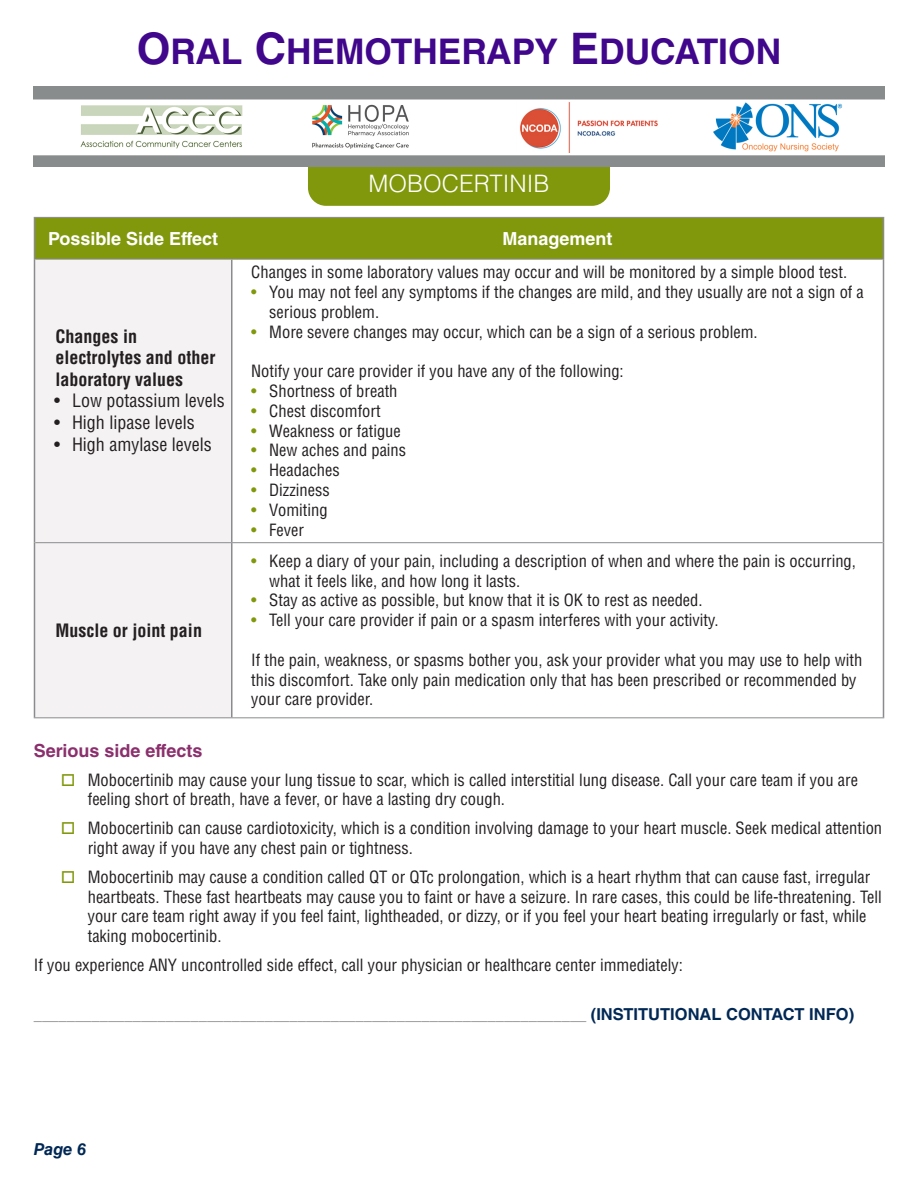
<style>
.page{position:relative;width:918px;height:1188px;background:#fff}
.page>*{position:absolute;margin:0;border:0;box-sizing:border-box;transform-origin:0 0}
.t1{font:700 35.4px "Helvetica LT Std";color:#40068b}
.t2{font:300 24px "Helvetica LT Std";color:#fff}
.table_bold_text{font:700 condensed 18px/21.6px "Helvetica LT Std";color:#231f20}
.table_bold_text-2{font:condensed 18px "Helvetica LT Std";color:#231f20}
.table_column_head{font:700 18px "Helvetica LT Std";color:#fff}
.subhead{font:700 18px "Helvetica LT Std";color:#8b306d}
.table_bullet_point{font:condensed 16.5px/19.8px "Helvetica LT Std";color:#231f20}
.text{font:condensed 16.5px/19.8px "Helvetica LT Std";color:#231f20}
.contact_info_head{font:condensed 16.5px "Helvetica LT Std";color:#8a8b8d}
.text_no_indent{font:condensed 16.5px "Helvetica LT Std";color:#231f20}
.t3{font:italic 700 16.5px "Helvetica LT Std";color:#002855}
.s1{font-size:43.5px}
.s2{color:#81980d}
.s3{font-weight:700;font-stretch:normal;color:#002855}
</style>
<div class="page">
<div style="left:308px;top:139px;width:302px;height:67px;background:#81980d;border-radius:18px"></div>
<img style="left:34px;top:87px;width:850px;height:80px">
<div style="left:35px;top:218px;width:848px;height:41px;background:#81980d"></div>
<div style="left:35px;top:260px;width:196px;height:457px;background:#f5f2f3"></div>
<hr style="left:34px;top:259px;width:1px;height:284px;background:#8a8b8d">
<hr style="left:34px;top:543px;width:1px;height:174px;background:#8a8b8d">
<hr style="left:231px;top:260px;width:1px;height:282px;background:#8a8b8d">
<hr style="left:883px;top:259px;width:1px;height:284px;background:#8a8b8d">
<hr style="left:231px;top:543px;width:1px;height:174px;background:#8a8b8d">
<hr style="left:883px;top:543px;width:1px;height:174px;background:#8a8b8d">
<hr style="left:231px;top:218px;width:1px;height:41px;background:#81980d">
<hr style="left:34px;top:217px;width:198px;height:1px;background:#8a8b8d">
<hr style="left:232px;top:217px;width:652px;height:1px;background:#8a8b8d">
<hr style="left:35px;top:259px;width:197px;height:1px;background:#8a8b8d">
<hr style="left:232px;top:259px;width:651px;height:1px;background:#8a8b8d">
<hr style="left:35px;top:542px;width:197px;height:1px;background:#8a8b8d">
<hr style="left:232px;top:542px;width:651px;height:1px;background:#8a8b8d">
<hr style="left:34px;top:218px;width:1px;height:41px;background:#8a8b8d">
<hr style="left:883px;top:218px;width:1px;height:41px;background:#8a8b8d">
<hr style="left:34px;top:717px;width:198px;height:1px;background:#8a8b8d">
<hr style="left:232px;top:717px;width:652px;height:1px;background:#8a8b8d">
<div style="left:459px;top:100px;width:240px;height:53px;background:#fff"></div>
<img style="left:520px;top:102px;width:138px;height:50px">
<h1 class="t1" style="left:137px;top:30px;width:646px"><span class="s1">O</span>RAL <span class="s1">C</span>HEMOTHERAPY <span class="s1">E</span>DUCATION</h1>
<h2 class="t2" style="left:369px;top:169px;width:182px">MOBOCERTINIB</h2>
<p class="table_column_head" style="left:48px;top:227px;width:172px">Possible Side Effect</p>
<p class="table_column_head" style="left:503px;top:227px;width:112px">Management</p>
<p class="table_bold_text" style="left:56px;top:325px;width:161px">Changes in electrolytes and other laboratory values</p>
<p class="table_bold_text-2" style="left:54px;top:390px;width:172px">• Low potassium levels</p>
<p class="table_bold_text-2" style="left:54px;top:411px;width:142px">• High lipase levels</p>
<p class="table_bold_text-2" style="left:54px;top:433px;width:159px">• High amylase levels</p>
<p class="table_bold_text" style="left:56px;top:619px;width:148px">Muscle or joint pain</p>
<p class="table_bullet_point" style="left:251px;top:262px;width:597px">Changes in some laboratory values may occur and will be monitored by a simple blood test.</p>
<p class="table_bullet_point" style="left:269px;top:282px;width:596px;text-indent:-18px"><span class="s2">•</span> You may not feel any symptoms if the changes are mild, and they usually are not a sign of a serious problem.</p>
<p class="table_bullet_point" style="left:251px;top:322px;width:508px"><span class="s2">•</span> More severe changes may occur, which can be a sign of a serious problem.</p>
<p class="table_bullet_point" style="left:251px;top:361px;width:374px">Notify your care provider if you have any of the following:</p>
<p class="table_bullet_point" style="left:251px;top:381px;width:148px"><span class="s2">•</span> Shortness of breath</p>
<p class="table_bullet_point" style="left:251px;top:401px;width:131px"><span class="s2">•</span> Chest discomfort</p>
<p class="table_bullet_point" style="left:251px;top:421px;width:151px"><span class="s2">•</span> Weakness or fatigue</p>
<p class="table_bullet_point" style="left:251px;top:440px;width:156px"><span class="s2">•</span> New aches and pains</p>
<p class="table_bullet_point" style="left:251px;top:460px;width:90px"><span class="s2">•</span> Headaches</p>
<p class="table_bullet_point" style="left:251px;top:480px;width:80px"><span class="s2">•</span> Dizziness</p>
<p class="table_bullet_point" style="left:251px;top:500px;width:78px"><span class="s2">•</span> Vomiting</p>
<p class="table_bullet_point" style="left:251px;top:520px;width:54px"><span class="s2">•</span> Fever</p>
<p class="table_bullet_point" style="left:269px;top:551px;width:588px;text-indent:-18px"><span class="s2">•</span> Keep a diary of your pain, including a description of when and where the pain is occurring, what it feels like, and how long it lasts.</p>
<p class="table_bullet_point" style="left:251px;top:590px;width:453px"><span class="s2">•</span> Stay as active as possible, but know that it is OK to rest as needed.</p>
<p class="table_bullet_point" style="left:251px;top:610px;width:469px"><span class="s2">•</span> Tell your care provider if pain or a spasm interferes with your activity.</p>
<p class="table_bullet_point" style="left:251px;top:650px;width:613px">If the pain, weakness, or spasms bother you, ask your provider what you may use to help with this discomfort. Take only pain medication only that has been prescribed or recommended by your care provider.</p>
<p class="subhead" style="left:34px;top:739px;width:170px">Serious side effects</p>
<p class="text" style="left:88px;top:770px;width:772px;text-indent:-27px"><span class="s2">□</span> Mobocertinib may cause your lung tissue to scar, which is called interstitial lung disease. Call your care team if you are feeling short of breath, have a fever, or have a lasting dry cough.</p>
<p class="text" style="left:88px;top:818px;width:796px;text-indent:-27px"><span class="s2">□</span> Mobocertinib can cause cardiotoxicity, which is a condition involving damage to your heart muscle. Seek medical attention right away if you have any chest pain or tightness.</p>
<p class="text" style="left:88px;top:867px;width:796px;text-indent:-27px"><span class="s2">□</span> Mobocertinib may cause a condition called QT or QTc prolongation, which is a heart rhythm that can cause fast, irregular heartbeats. These fast heartbeats may cause you to faint or have a seizure. In rare cases, this could be life-threatening. Tell your care team right away if you feel faint, lightheaded, or dizzy, or if you feel your heart beating irregularly or fast, while taking mobocertinib.</p>
<p class="text_no_indent" style="left:34px;top:955px;width:651px">If you experience ANY uncontrolled side effect, call your physician or healthcare center immediately:</p>
<p class="contact_info_head" style="left:34px;top:1003px;width:822px">___________________________________________________________________ <span class="s3">(INSTITUTIONAL CONTACT INFO)</span></p>
<p class="t3" style="left:34px;top:1139px;width:54px">Page 6</p>
</div>
